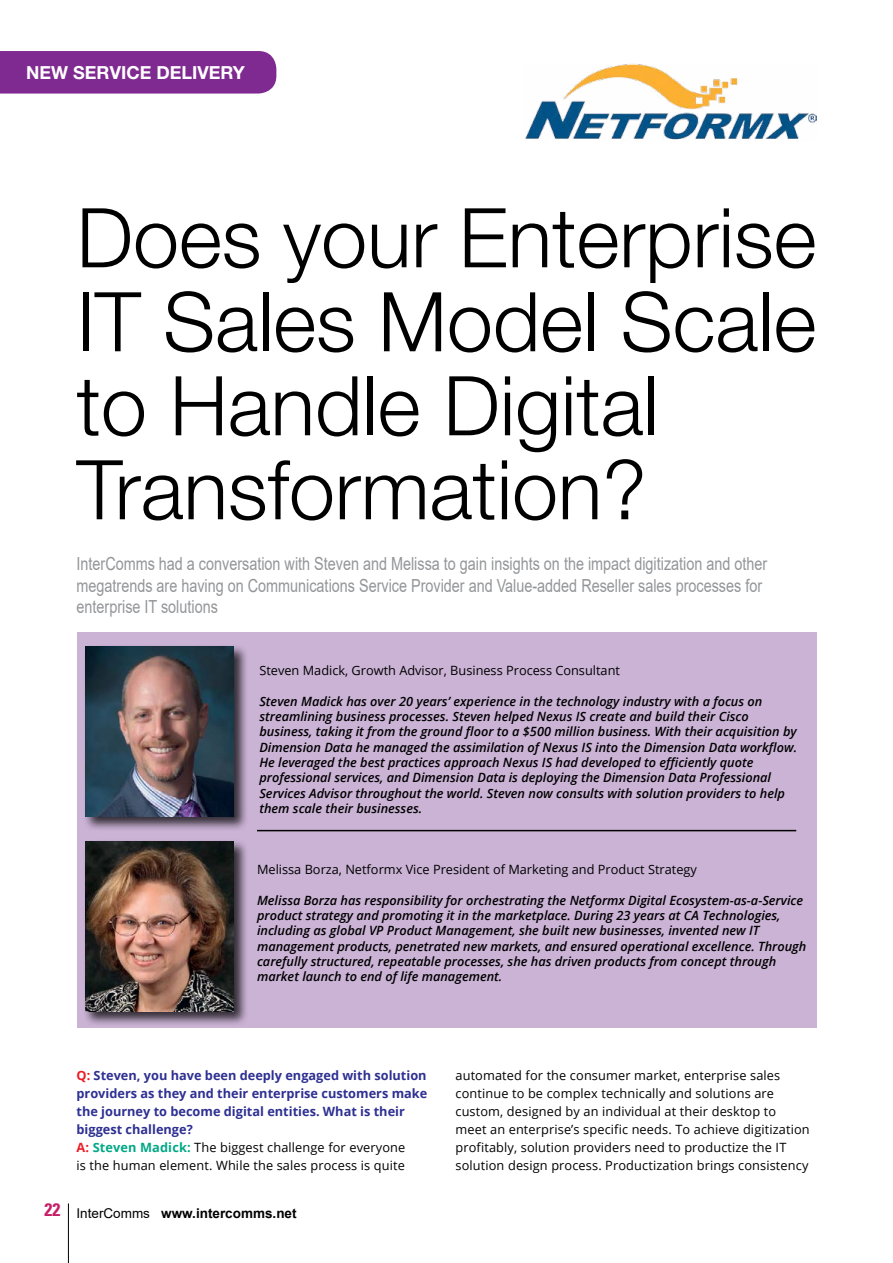
<style>
.page{position:relative;width:893px;height:1263px;background:#fff}
.page>*{position:absolute;margin:0;border:0;box-sizing:border-box;transform-origin:0 0}
.t1{font:300 82.5px/84px "Helvetica Neue LT Std";color:#000}
.t2{font:18px/21.6px "Arial";color:#939598;scale:.8 1}
.t3{font:700 18px "Helvetica Neue LT Std";color:#fff}
.t4{font:700 13.5px "Arial";color:#000}
.t5{font:italic 600 12.75px/15.3px "Open Sans";color:#000}
.t6{font:12.75px/18px "Open Sans";letter-spacing:.01em;color:#000}
.t7{font:700 12.75px/18px "Open Sans";color:#2e3092}
.s1{color:#ed1d24}
.s2{color:#00a886}
.s3{font-weight:400;color:#000}
.s4{font-family:"Univers LT Std";font-stretch:condensed;font-size:18px;color:#c51f67}
.s5{font-weight:400}
</style>
<div class="page">
<hr style="left:68px;top:1203px;width:1px;height:60px;background:#000">
<div style="left:0;top:51px;width:276px;height:43px;background:#7f2a90"></div>
<div style="left:77px;top:632px;width:739px;height:395px;background:#cbb3d6"></div>
<img style="left:525px;top:64px;width:291px;height:76px">
<div style="left:83px;top:644px;width:165px;height:187px;background:#000;opacity:.75"></div>
<img style="left:85px;top:646px;width:149px;height:170px">
<div style="left:83px;top:839px;width:165px;height:188px;background:#000;opacity:.75"></div>
<img style="left:85px;top:841px;width:149px;height:170px">
<hr style="left:257px;top:830px;width:539px;height:1px;background:#000">
<h2 class="t3" style="left:26px;top:61px;width:220px">NEW SERVICE DELIVERY</h2>
<h1 class="t1" style="left:77px;top:194px;width:741px">Does your Enterprise<br>IT Sales Model Scale to Handle Digital<br>Transformation?</h1>
<p class="t2" style="left:77px;top:553px;width:865px">InterComms had a conversation with Steven and Melissa to gain insights on the impact digitization and other megatrends are having on Communications Service Provider and Value-added Reseller sales processes for enterprise IT solutions</p>
<p class="t6" style="left:259px;top:661px;width:362px">Steven Madick, Growth Advisor, Business Process Consultant</p>
<p class="t5" style="left:259px;top:693px;width:539px">Steven Madick has over 20 years’ experience in the technology industry with a focus on streamlining business processes. Steven helped Nexus IS create and build their Cisco business, taking it from the ground floor to a $500 million business. With their acquisition by Dimension Data he managed the assimilation of Nexus IS into the Dimension Data workflow.<br>He leveraged the best practices approach Nexus IS had developed to efficiently quote professional services, and Dimension Data is deploying the Dimension Data Professional Services Advisor throughout the world. Steven now consults with solution providers to help them scale their businesses.</p>
<p class="t6" style="left:257px;top:860px;width:441px">Melissa Borza, Netformx Vice President of Marketing and Product Strategy</p>
<p class="t5" style="left:257px;top:892px;width:551px">Melissa Borza has responsibility for orchestrating the Netformx Digital Ecosystem-as-a-Service product strategy and promoting it in the marketplace. During 23 years at CA Technologies, including as global VP Product Management, she built new businesses, invented new IT management products, penetrated new markets, and ensured operational excellence. Through carefully structured, repeatable processes, she has driven products from concept through market launch to end of life management.</p>
<p class="t7" style="left:77px;top:1066px;width:352px"><span class="s1">Q:</span> Steven, you have been deeply engaged with solution providers as they and their enterprise customers make the journey to become digital entities. What is their biggest challenge?<br><span class="s1">A:</span> <span class="s2">Steven Madick:</span> <span class="s3">The biggest challenge for everyone<br>is the human element. While the sales process is quite</span></p>
<p class="t6" style="left:455px;top:1066px;width:356px">automated for the consumer market, enterprise sales continue to be complex technically and solutions are custom, designed by an individual at their desktop to meet an enterprise’s specific needs. To achieve digitization profitably, solution providers need to productize the IT solution design process. Productization brings consistency</p>
<p class="t4" style="left:45px;top:1203px;width:253px"><span class="s4">22</span> <span class="s5">InterComms</span> www.intercomms.net</p>
</div>
